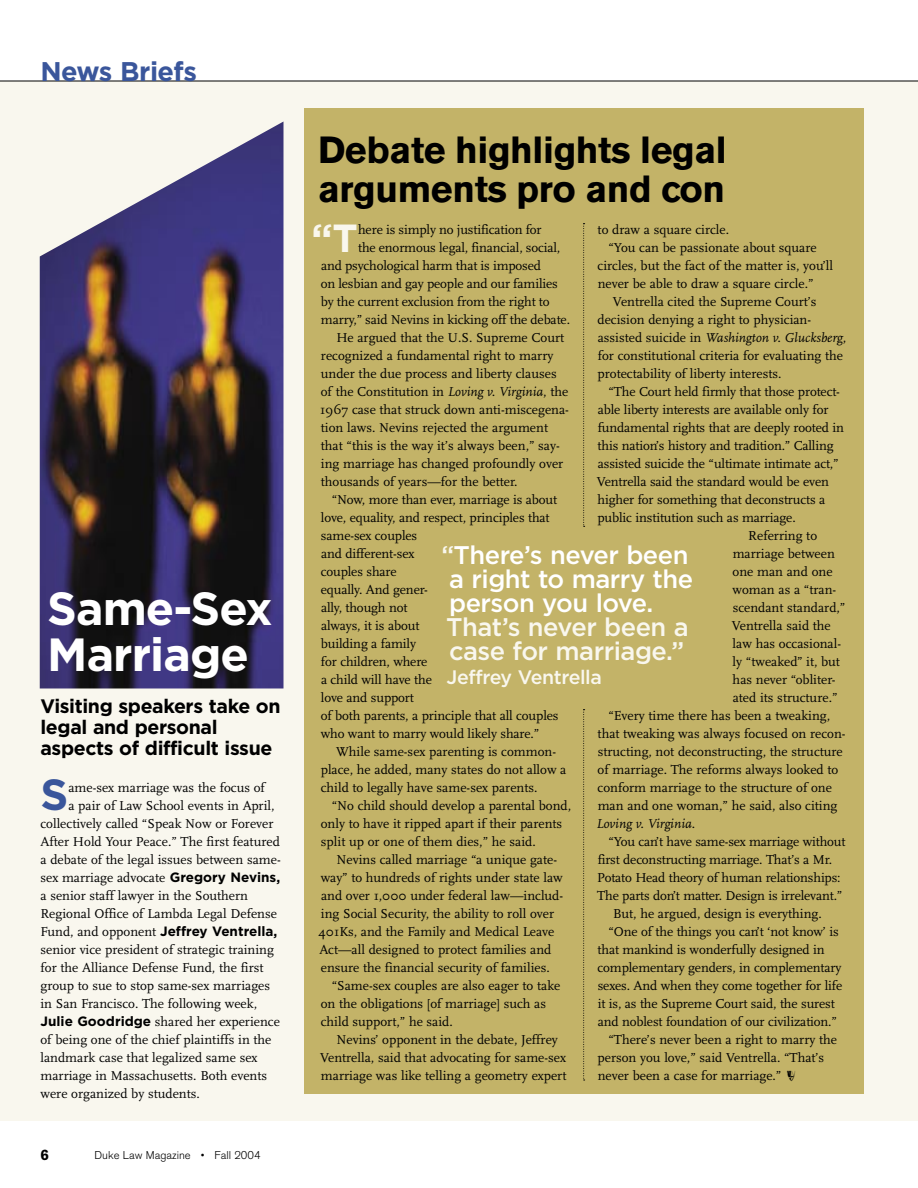
<style>
.page{position:relative;width:918px;height:1188px;background:#fff}
.page>*{position:absolute;margin:0;border:0;box-sizing:border-box;transform-origin:0 0}
.t1{font:700 46.5px/46.5px "Gotham";letter-spacing:-.02em;color:#fff}
.Serif_Text_w_drop_cap{font:700 43.5px "Gotham";color:#3a569b}
.Normal__Web{font:700 39.15px "Gotham";color:#f9f7ee}
.Normal__Web-2{font:700 37.5px/39px "Akzidenz Grotesk BE";letter-spacing:-.01em;color:#000}
.t2{font:700 27px "Gotham";letter-spacing:-.02em;color:#3a569b}
.Body_-_Indent{font:500 25.5px/24px "Gotham";letter-spacing:-.02em;color:#fff}
.t3{font:700 19.5px/21px "Gotham";letter-spacing:-.02em;color:#000}
.Body_-_Indent-2{font:500 19.5px "Gotham";letter-spacing:-.02em;color:#f9f7ee}
.t4{font:700 15px "Akzidenz Grotesk BE";color:#000}
.Body_-_Indent-3{font:13.5px/18px "Scala";color:#000}
.Serif_Text_w_drop_cap-2{font:13.5px "Scala";color:#000}
.Normal__Web-3{font:13.5px "Scala";letter-spacing:-.01em;color:#000}
.Serif_Text_w_drop_cap-3{font:700 13.5px "Gotham";color:#000}
.t5{font:300 11.25px "Akzidenz Grotesk BE";color:#000}
.s1{font-family:"Gotham";font-weight:700}
.s2{font-family:"Scala";font-weight:400}
.s3{font-style:italic}
.s4{font-family:"DUK Evetica"}
.s5{color:#f9f7ee}
</style>
<div class="page">
<div style="left:0;top:81px;width:918px;height:1039px;background:#f9f7ee"></div>
<div style="left:304px;top:108px;width:560px;height:986px;background:#c3b368"></div>
<hr style="left:0;top:81px;width:918px;height:1px;background:#000">
<img style="left:40px;top:122px;width:244px;height:566px">
<svg style="left:583px;top:709px;width:2px;height:372px"></svg>
<svg style="left:583px;top:223px;width:2px;height:304px"></svg>
<p class="t2" style="left:40px;top:56px;width:158px">News Briefs</p>
<p class="t1" style="left:47px;top:584px;width:227px">Same-Sex<br>Marriage</p>
<p class="t3" style="left:40px;top:696px;width:242px">Visiting speakers take on legal and personal aspects of difficult issue</p>
<p class="Serif_Text_w_drop_cap" style="left:40px;top:769px;width:29px">S</p>
<p class="Serif_Text_w_drop_cap-2" style="left:68px;top:780px;width:198px">ame-sex marriage was the focus of</p>
<p class="Serif_Text_w_drop_cap-2" style="left:68px;top:798px;width:208px">a pair of Law School events in April,</p>
<p class="Serif_Text_w_drop_cap-2" style="left:40px;top:816px;width:235px">collectively called “Speak Now or Forever</p>
<p class="Serif_Text_w_drop_cap-2" style="left:40px;top:834px;width:241px">After Hold Your Peace.” The first featured</p>
<p class="Serif_Text_w_drop_cap-2" style="left:40px;top:852px;width:242px">a debate of the legal issues between same-</p>
<p class="Serif_Text_w_drop_cap-2" style="left:40px;top:870px;width:241px">sex marriage advocate <span class="s1">Gregory Nevins,</span></p>
<p class="Serif_Text_w_drop_cap-2" style="left:40px;top:888px;width:209px">a senior staff lawyer in the Southern</p>
<p class="Serif_Text_w_drop_cap-2" style="left:40px;top:906px;width:238px">Regional Office of Lambda Legal Defense</p>
<p class="Serif_Text_w_drop_cap-3" style="left:40px;top:923px;width:238px"><span class="s2">Fund, and opponent</span> Jeffrey Ventrella,</p>
<p class="Serif_Text_w_drop_cap-2" style="left:40px;top:942px;width:235px">senior vice president of strategic training</p>
<p class="Serif_Text_w_drop_cap-2" style="left:40px;top:960px;width:225px">for the Alliance Defense Fund, the first</p>
<p class="Serif_Text_w_drop_cap-2" style="left:40px;top:978px;width:231px">group to sue to stop same-sex marriages</p>
<p class="Serif_Text_w_drop_cap-2" style="left:40px;top:996px;width:218px">in San Francisco. The following week,</p>
<p class="Serif_Text_w_drop_cap-2" style="left:40px;top:1014px;width:241px"><span class="s1">Julie Goodridge</span> shared her experience</p>
<p class="Serif_Text_w_drop_cap-2" style="left:40px;top:1032px;width:232px">of being one of the chief plaintiffs in the</p>
<p class="Serif_Text_w_drop_cap-2" style="left:40px;top:1050px;width:218px">landmark case that legalized same sex</p>
<p class="Serif_Text_w_drop_cap-2" style="left:40px;top:1068px;width:228px">marriage in Massachusetts. Both events</p>
<p class="Serif_Text_w_drop_cap-2" style="left:40px;top:1086px;width:161px">were organized by students.</p>
<p class="t4" style="left:40px;top:1146px;width:10px">6</p>
<p class="t5" style="left:94px;top:1149px;width:168px">Duke Law Magazine • Fall 2004</p>
<p class="Normal__Web-2" style="left:318px;top:131px;width:410px">Debate highlights legal arguments pro and con</p>
<p class="Normal__Web" style="left:312px;top:216px;width:48px">“T</p>
<p class="Normal__Web-3" style="left:358px;top:222px;width:185px">here is simply no justification for</p>
<p class="Body_-_Indent-3" style="left:598px;top:221px;width:133px">to draw a square circle.</p>
<p class="Body_-_Indent-3" style="left:598px;top:239px;width:237px;text-indent:11px">“You can be passionate about square circles, but the fact of the matter is, you’ll never be able to draw a square circle.”</p>
<p class="Body_-_Indent-3" style="left:598px;top:293px;width:250px;text-indent:15px">Ventrella cited the Supreme Court’s decision denying a right to physician&shy;assisted suicide in <span class="s3">Washington v. Glucksberg</span>, for constitutional criteria for evaluating the protectability of liberty interests.</p>
<p class="Body_-_Indent-3" style="left:597px;top:383px;width:249px;text-indent:12px">“The Court held firmly that those protect&shy;able liberty interests are available only for fundamental rights that are deeply rooted in this nation’s history and tradition.” Calling assisted suicide the “ultimate intimate act,” Ventrella said the standard would be even higher for something that deconstructs a public institution such as marriage.</p>
<p class="Body_-_Indent-3" style="left:732px;top:527px;width:115px;text-indent:17px">Referring to marriage between one man and one woman as a “tran&shy;scendant standard,”<br>Ventrella said the law has occasional&shy;ly “tweaked” it, but has never “obliter&shy;ated its structure.”</p>
<p class="Body_-_Indent-3" style="left:596px;top:707px;width:251px;text-indent:12px">“Every time there has been a tweaking, that tweaking was always focused on recon&shy;structing, not deconstructing, the structure of marriage. The reforms always looked to conform marriage to the structure of one man and one woman,” he said, also citing <span class="s3">Loving v. Virginia</span>.</p>
<p class="Body_-_Indent-3" style="left:597px;top:833px;width:250px;text-indent:11px">“You can’t have same-sex marriage without first deconstructing marriage. That’s a Mr.<br>Potato Head theory of human relationships:<br>The parts don’t matter. Design is irrelevant.”</p>
<p class="Body_-_Indent-3" style="left:613px;top:905px;width:210px">But, he argued, design is everything.</p>
<p class="Body_-_Indent-3" style="left:598px;top:923px;width:246px;text-indent:11px">“One of the things you can’t ‘not know’ is that mankind is wonderfully designed in complementary genders, in complementary sexes. And when they come together for life it is, as the Supreme Court said, the surest and noblest foundation of our civilization.”</p>
<p class="Body_-_Indent-3" style="left:598px;top:1031px;width:241px;text-indent:11px">“There’s never been a right to marry the person you love,” said Ventrella. “That’s never been a case for marriage.” <span class="s4">d</span></p>
<p class="Normal__Web-3" style="left:358px;top:240px;width:204px">the enormous legal, financial, social,</p>
<p class="Normal__Web-3" style="left:321px;top:258px;width:222px">and psychological harm that is imposed</p>
<p class="Normal__Web-3" style="left:321px;top:276px;width:239px">on lesbian and gay people and our families</p>
<p class="Normal__Web-3" style="left:321px;top:294px;width:230px">by the current exclusion from the right to</p>
<p class="Normal__Web-3" style="left:321px;top:312px;width:251px">marry,” said Nevins in kicking off the debate.</p>
<p class="Body_-_Indent-3" style="left:320px;top:329px;width:250px;text-indent:17px">He argued that the U.S. Supreme Court recognized a fundamental right to marry under the due process and liberty clauses of the Constitution in <span class="s3">Loving v. Virginia</span>, the 1967 case that struck down anti-miscegena&shy;tion laws. Nevins rejected the argument that “this is the way it’s always been,” say&shy;ing marriage has changed profoundly over thousands of years—for the better.</p>
<p class="Body_-_Indent-3" style="left:321px;top:491px;width:239px;text-indent:11px">“Now, more than ever, marriage is about love, equality, and respect, principles that same-sex couples<br>and different-sex<br>couples share<br>equally. And gener-<br>ally, though not<br>always, it is about<br>building a family<br>for children, where<br>a child will have the<br>love and support<br>of both parents, a principle that all couples who want to marry would likely share.”</p>
<p class="Body_-_Indent-3" style="left:321px;top:743px;width:247px;text-indent:15px">While same-sex parenting is common&shy;place, he added, many states do not allow a child to legally have same-sex parents.</p>
<p class="Body_-_Indent-3" style="left:321px;top:797px;width:252px;text-indent:11px">“No child should develop a parental bond, only to have it ripped apart if their parents split up or one of them dies,” he said.</p>
<p class="Body_-_Indent-3" style="left:319px;top:851px;width:246px;text-indent:18px">Nevins called marriage “a unique gate&shy;way” to hundreds of rights under state law and over 1,000 under federal law—includ&shy;ing Social Security, the ability to roll over 401Ks, and the Family and Medical Leave Act—all designed to protect families and ensure the financial security of families.</p>
<p class="Body_-_Indent-3" style="left:321px;top:977px;width:241px;text-indent:11px">“Same-sex couples are also eager to take on the obligations [of marriage] such as child support,” he said.</p>
<p class="Body_-_Indent-3" style="left:320px;top:1031px;width:248px;text-align:center">Nevins’ opponent in the debate, Jeffrey<br>Ventrella, said that advocating for same-sex marriage was like telling a geometry expert</p>
<p class="Body_-_Indent" style="left:441px;top:543px;width:253px"><span class="s5">“</span>There’s never been a right to marry the person you love.<br><span class="s5">That’s never been a case for marriage.”</span></p>
<p class="Body_-_Indent-2" style="left:447px;top:666px;width:157px">Jeffrey Ventrella</p>
</div>
